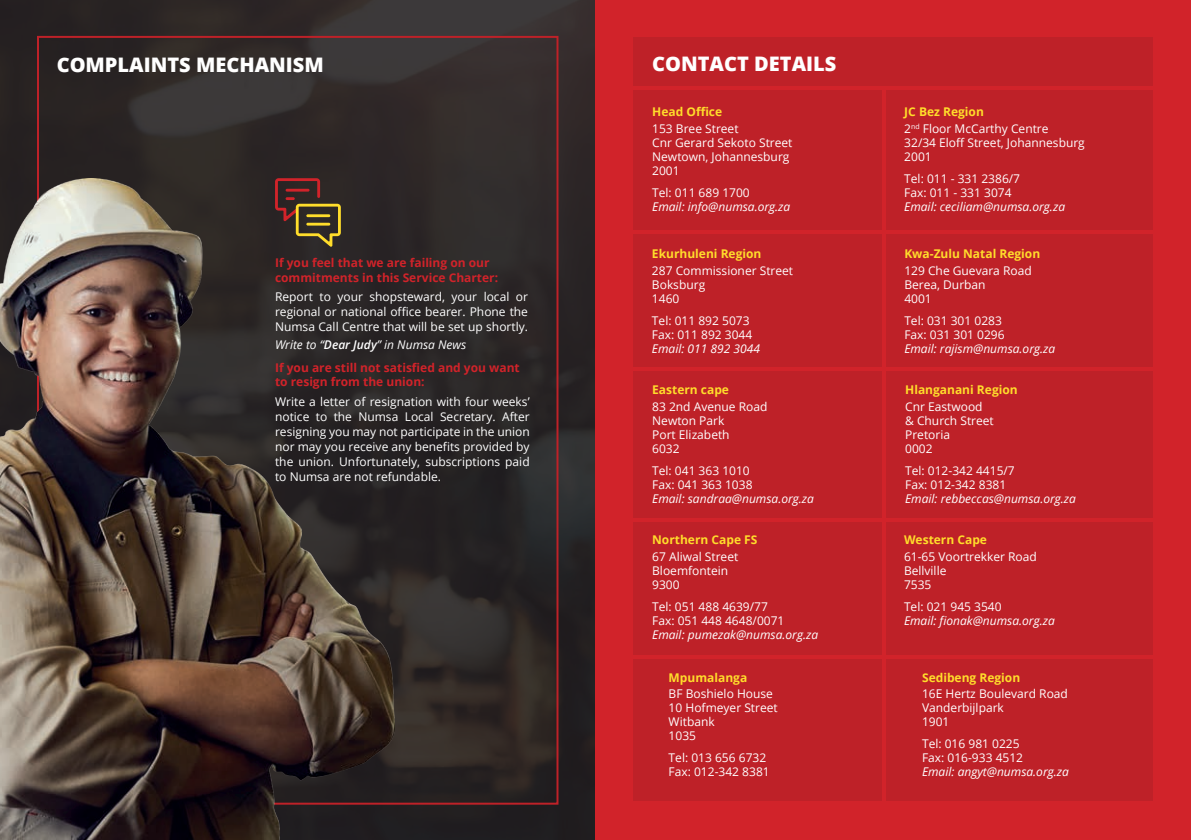
<style>
.page{position:relative;width:1191px;height:840px;background:#fff}
.page>*{position:absolute;margin:0;border:0;box-sizing:border-box;transform-origin:0 0}
.t1{font:800 20px "Open Sans";color:#fff}
.t2{font:12px/14px "Open Sans";color:#fff}
.t3{font:italic 12px "Open Sans";color:#fff}
.t4{font:700 12px "Open Sans";color:#ffdd2b}
.t5{font:700 12px/14px "Open Sans";color:#d1232a}
.s1{font-weight:600}
</style>
<div class="page">
<img style="left:0;top:0;width:595px;height:839px">
<img style="left:0;top:178px;width:394px;height:661px">
<svg style="left:275px;top:178px;width:66px;height:68px;background:#523926"></svg>
<hr style="left:306px;top:214px;width:24px;height:3px;background:#ffdd2b">
<hr style="left:306px;top:223px;width:24px;height:2px;background:#ffdd2b">
<div style="left:595px;top:0;width:596px;height:839px;background:#d1232a"></div>
<div style="left:633px;top:37px;width:520px;height:763px;background:#be2128"></div>
<hr style="left:622px;top:230px;width:541px;height:3px;background:#d1232a">
<hr style="left:622px;top:86px;width:541px;height:4px;background:#d1232a">
<hr style="left:882px;top:87px;width:3px;height:723px;background:#d1232a">
<hr style="left:622px;top:518px;width:541px;height:3px;background:#d1232a">
<hr style="left:622px;top:367px;width:541px;height:3px;background:#d1232a">
<hr style="left:622px;top:655px;width:541px;height:3px;background:#d1232a">
<h1 class="t1" style="left:57px;top:50px;width:268px">COMPLAINTS MECHANISM</h1>
<h1 class="t1" style="left:652px;top:49px;width:186px">CONTACT DETAILS</h1>
<p class="t4" style="left:652px;top:103px;width:71px">Head Office</p>
<p class="t4" style="left:904px;top:103px;width:81px">JC Bez Region</p>
<p class="t2" style="left:652px;top:121px;width:142px">153 Bree Street<br>Cnr Gerard Sekoto Street<br>Newtown, Johannesburg<br>2001</p>
<p class="t2" style="left:652px;top:185px;width:99px">Tel: 011 689 1700</p>
<p class="t3" style="left:652px;top:198px;width:140px">Email: info@numsa.org.za</p>
<p class="t2" style="left:904px;top:121px;width:182px">2<sup>nd</sup> Floor McCarthy Centre<br>32/34 Eloff Street, Johannesburg<br>2001</p>
<p class="t2" style="left:904px;top:171px;width:117px">Tel: 011 - 331 2386/7<br>Fax: 011 - 331 3074</p>
<p class="t3" style="left:904px;top:198px;width:162px">Email: ceciliam@numsa.org.za</p>
<p class="t5" style="left:275px;top:254px;width:224px;line-height:15px">If you feel that we are failing on our commitments in this Service Charter:</p>
<p class="t2" style="left:275px;top:288px;width:254px;line-height:15px;text-align:justify">Report to your shopsteward, your local or regional or national office bearer. Phone the Numsa Call Centre that will be set up shortly.</p>
<p class="t3" style="left:275px;top:336px;width:193px">Write to “<span class="s1">Dear Judy</span>” in Numsa News</p>
<p class="t5" style="left:275px;top:360px;width:246px">If you are still not satisfied and you want to resign from the union:</p>
<p class="t2" style="left:275px;top:393px;width:256px;line-height:15px;text-align:justify">Write a letter of resignation with four weeks’ notice to the Numsa Local Secretary. After resigning you may not participate in the union nor may you receive any benefits provided by the union. Unfortunately, subscriptions paid to Numsa are not refundable.</p>
<p class="t4" style="left:652px;top:245px;width:111px">Ekurhuleni Region</p>
<p class="t4" style="left:904px;top:245px;width:137px">Kwa-Zulu Natal Region</p>
<p class="t2" style="left:904px;top:263px;width:129px">129 Che Guevara Road<br>Berea, Durban<br>4001</p>
<p class="t2" style="left:904px;top:313px;width:102px">Tel: 031 301 0283<br>Fax: 031 301 0296</p>
<p class="t3" style="left:904px;top:340px;width:152px">Email: rajism@numsa.org.za</p>
<p class="t2" style="left:652px;top:263px;width:143px">287 Commissioner Street<br>Boksburg<br>1460</p>
<p class="t2" style="left:652px;top:313px;width:102px">Tel: 011 892 5073<br>Fax: 011 892 3044</p>
<p class="t3" style="left:652px;top:340px;width:109px">Email: 011 892 3044</p>
<p class="t4" style="left:652px;top:381px;width:78px">Eastern cape</p>
<p class="t4" style="left:905px;top:381px;width:114px">Hlanganani Region</p>
<p class="t2" style="left:652px;top:399px;width:117px">83 2nd Avenue Road<br>Newton Park<br>Port Elizabeth<br>6032</p>
<p class="t2" style="left:652px;top:463px;width:102px">Tel: 041 363 1010<br>Fax: 041 363 1038</p>
<p class="t3" style="left:652px;top:490px;width:163px">Email: sandraa@numsa.org.za</p>
<p class="t2" style="left:905px;top:399px;width:90px">Cnr Eastwood &amp; Church Street<br>Pretoria<br>0002</p>
<p class="t2" style="left:905px;top:463px;width:111px">Tel: 012-342 4415/7<br>Fax: 012-342 8381</p>
<p class="t3" style="left:905px;top:490px;width:172px">Email: rebbeccas@numsa.org.za</p>
<p class="t4" style="left:652px;top:531px;width:107px">Northern Cape FS</p>
<p class="t4" style="left:904px;top:531px;width:84px">Western Cape</p>
<p class="t2" style="left:652px;top:549px;width:88px">67 Aliwal Street<br>Bloemfontein<br>9300</p>
<p class="t2" style="left:652px;top:599px;width:134px">Tel: 051 488 4639/77<br>Fax: 051 448 4648/0071</p>
<p class="t3" style="left:652px;top:626px;width:167px">Email: pumezak@numsa.org.za</p>
<p class="t2" style="left:904px;top:549px;width:134px">61-65 Voortrekker Road<br>Bellville<br>7535</p>
<p class="t2" style="left:904px;top:599px;width:99px">Tel: 021 945 3540</p>
<p class="t3" style="left:904px;top:612px;width:152px">Email: fionak@numsa.org.za</p>
<p class="t4" style="left:668px;top:668px;width:80px">Mpumalanga</p>
<p class="t4" style="left:922px;top:668px;width:100px">Sedibeng Region</p>
<p class="t2" style="left:922px;top:686px;width:147px">16E Hertz Boulevard Road<br>Vanderbijlpark<br>1901</p>
<p class="t2" style="left:922px;top:736px;width:103px">Tel: 016 981 0225<br>Fax: 016-933 4512</p>
<p class="t3" style="left:922px;top:763px;width:148px">Email: angyt@numsa.org.za</p>
<p class="t2" style="left:668px;top:686px;width:111px">BF Boshielo House<br>10 Hofmeyer Street<br>Witbank<br>1035</p>
<p class="t2" style="left:668px;top:750px;width:103px">Tel: 013 656 6732<br>Fax: 012-342 8381</p>
</div>
